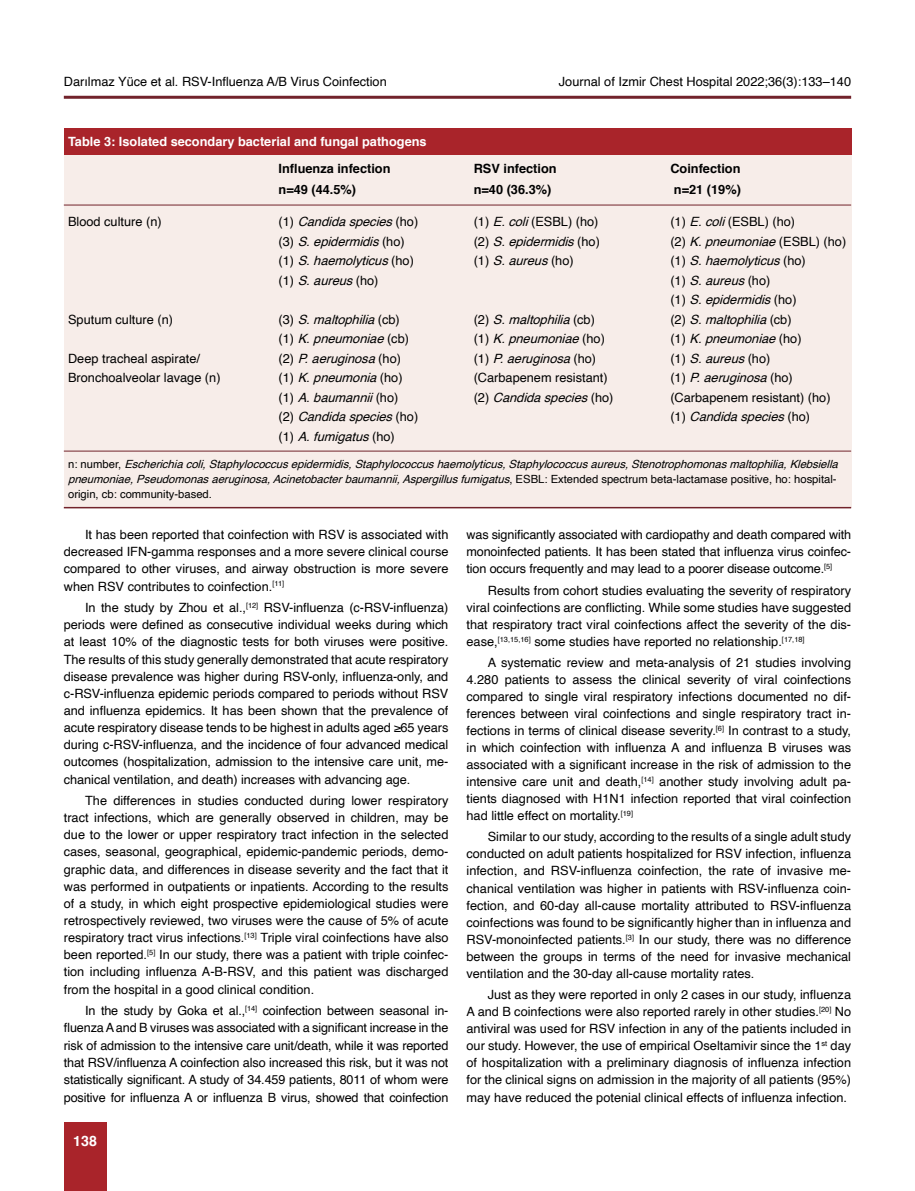
<style>
.page{position:relative;width:915px;height:1191px;background:#fff}
.page>*{position:absolute;margin:0;border:0;box-sizing:border-box;transform-origin:0 0}
.t1{font:700 14.25px "Helvetica";color:#fff}
.t2{font:12.75px/17.1px "Helvetica";color:#000;text-align:justify}
.t3{font:italic 12.75px/19.5px "Helvetica";color:#000}
.t4{font:700 12.75px "Helvetica";color:#000}
.t5{font:700 12.75px "Helvetica";color:#fff}
.t6{font:italic 11.25px/15px "Helvetica";color:#000}
.s1{font-style:normal}
.s2{font-style:italic}
</style>
<div class="page">
<div style="left:64px;top:1123px;width:42px;height:68px;background:#a9242a"></div>
<hr style="left:64px;top:96px;width:786px;height:3px;background:#72232b">
<div style="left:64px;top:152px;width:786px;height:356px;background:#f7ede9"></div>
<div style="left:64px;top:128px;width:786px;height:27px;background:#a9242a"></div>
<hr style="left:64px;top:205px;width:786px;height:1px;background:#72232b">
<hr style="left:64px;top:451px;width:786px;height:1px;background:#72232b">
<hr style="left:64px;top:507px;width:786px;height:1px;background:#72232b">
<p class="t2" style="left:64px;top:73px;width:324px">Darılmaz Yüce et al. RSV-Influenza A/B Virus Coinfection</p>
<p class="t2" style="left:558px;top:73px;width:293px">Journal of Izmir Chest Hospital 2022;36(3):133–140</p>
<p class="t5" style="left:68px;top:132px;width:360px">Table 3: Isolated secondary bacterial and fungal pathogens</p>
<p class="t4" style="left:278px;top:158px;width:113px">Influenza infection</p>
<p class="t4" style="left:473px;top:158px;width:84px">RSV infection</p>
<p class="t4" style="left:670px;top:158px;width:72px">Coinfection</p>
<p class="t4" style="left:278px;top:179px;width:79px">n=49 (44.5%)</p>
<p class="t4" style="left:473px;top:179px;width:79px">n=40 (36.3%)</p>
<p class="t4" style="left:673px;top:179px;width:68px">n=21 (19%)</p>
<p class="t2" style="left:68px;top:213px;width:95px">Blood culture (n)</p>
<p class="t3" style="left:278px;top:212px;width:141px"><span class="s1">( 1 )</span> Candidaspecies<span class="s1">( h o )</span></p>
<p class="t2" style="left:473px;top:213px;width:126px">(1) <span class="s2">E.coli</span>(ESBL) (ho)</p>
<p class="t2" style="left:670px;top:213px;width:126px">(1) <span class="s2">E.coli</span>(ESBL) (ho)</p>
<p class="t3" style="left:278px;top:232px;width:128px"><span class="s1">( 3 )</span> S.epidermidis<span class="s1">( h o )</span></p>
<p class="t3" style="left:473px;top:232px;width:128px"><span class="s1">( 2 )</span> S.epidermidis<span class="s1">( h o )</span></p>
<p class="t2" style="left:670px;top:233px;width:177px">( 2 ) <span class="s2">K.pneumoniae</span>( E S B L ) ( h o )</p>
<p class="t3" style="left:278px;top:251px;width:137px"><span class="s1">( 1 )</span> S.haemolyticus<span class="s1">( h o )</span></p>
<p class="t3" style="left:473px;top:251px;width:101px"><span class="s1">( 1 )</span> S.aureus<span class="s1">( h o )</span></p>
<p class="t3" style="left:670px;top:251px;width:137px"><span class="s1">( 1 )</span> S.haemolyticus<span class="s1">( h o )</span></p>
<p class="t3" style="left:278px;top:271px;width:101px"><span class="s1">( 1 )</span> S.aureus<span class="s1">( h o )</span></p>
<p class="t3" style="left:670px;top:271px;width:128px"><span class="s1">( 1 )</span> S.aureus<span class="s1">( h o )<br>( 1 )</span> S.epidermidis<span class="s1">( h o )</span></p>
<p class="t2" style="left:68px;top:311px;width:106px">Sputum culture (n)</p>
<p class="t3" style="left:278px;top:310px;width:123px"><span class="s1">( 3 )</span> S.maltophilia<span class="s1">( c b )</span></p>
<p class="t3" style="left:473px;top:310px;width:123px"><span class="s1">( 2 )</span> S.maltophilia<span class="s1">( c b )</span></p>
<p class="t3" style="left:670px;top:310px;width:123px"><span class="s1">( 2 )</span> S.maltophilia<span class="s1">( c b )</span></p>
<p class="t3" style="left:278px;top:329px;width:132px"><span class="s1">( 1 )</span> K.pneumoniae<span class="s1">( c b )</span></p>
<p class="t3" style="left:473px;top:329px;width:133px"><span class="s1">( 1 )</span> K.pneumoniae<span class="s1">( h o )</span></p>
<p class="t3" style="left:670px;top:329px;width:133px"><span class="s1">( 1 )</span> K.pneumoniae<span class="s1">( h o )</span></p>
<p class="t2" style="left:68px;top:350px;width:133px">Deep tracheal aspirate/</p>
<p class="t3" style="left:278px;top:349px;width:124px"><span class="s1">( 2 )</span> P.aeruginosa<span class="s1">( h o )</span></p>
<p class="t3" style="left:473px;top:349px;width:124px"><span class="s1">( 1 )</span> P.aeruginosa<span class="s1">( h o )</span></p>
<p class="t3" style="left:670px;top:349px;width:101px"><span class="s1">( 1 )</span> S.aureus<span class="s1">( h o )</span></p>
<p class="t2" style="left:68px;top:369px;width:154px">Bronchoalveolar lavage (n)</p>
<p class="t3" style="left:278px;top:368px;width:126px"><span class="s1">( 1 )</span> K.pneumonia<span class="s1">( h o )</span></p>
<p class="t2" style="left:473px;top:369px;width:135px">(Carbapenem resistant)</p>
<p class="t3" style="left:670px;top:368px;width:124px"><span class="s1">( 1 )</span> P.aeruginosa<span class="s1">( h o )</span></p>
<p class="t3" style="left:278px;top:388px;width:121px"><span class="s1">( 1 )</span> A.baumannii<span class="s1">( h o )</span></p>
<p class="t3" style="left:473px;top:388px;width:141px"><span class="s1">( 2 )</span> Candidaspecies<span class="s1">( h o )</span></p>
<p class="t2" style="left:670px;top:389px;width:162px">(Carbapenem resistant) (ho)</p>
<p class="t3" style="left:278px;top:407px;width:141px"><span class="s1">( 2 )</span> Candidaspecies<span class="s1">( h o )</span></p>
<p class="t3" style="left:670px;top:407px;width:141px"><span class="s1">( 1 )</span> Candidaspecies<span class="s1">( h o )</span></p>
<p class="t3" style="left:278px;top:427px;width:118px"><span class="s1">( 1 )</span> A.fumigatus<span class="s1">( h o )</span></p>
<p class="t6" style="left:68px;top:457px;width:775px"><span class="s1">n : n u m b e r ,</span> Escherichiacoli,Staphylococcusepidermidis,Staphylococcushaemolyticus,Staphylococcusaureus,Stenotrophomonasmaltophilia,Klebsiella pneumoniae,Pseudomonasaeruginosa,Acinetobacterbaumannii,Aspergillusfumigatus<span class="s1">, E S B L : E x t e n d e d s p e c t r u m b e t a - l a c t a m a s e p o s i t i v e , h o : h o s p i t a l - origin, cb: community-based.</span></p>
<p class="t2" style="left:64px;top:526px;width:386px;text-indent:21px">It has been reported that coinfection with RSV is associated with decreased IFN-gamma responses and a more severe clinical course compared to other viruses, and airway obstruction is more severe when RSV contributes to coinfection.<sup>[11]</sup></p>
<p class="t2" style="left:64px;top:599px;width:386px;text-indent:21px">In the study by Zhou et al.,<sup>[12]</sup> RSV-influenza (c-RSV-influenza) periods were defined as consecutive individual weeks during which at least 10% of the diagnostic tests for both viruses were positive.<br>The results of this study generally demonstrated that acute respiratory disease prevalence was higher during RSV-only, influenza-only, and c-RSV-influenza epidemic periods compared to periods without RSV and influenza epidemics. It has been shown that the prevalence of acute respiratory disease tends to be highest in adults aged ≥65 years during c-RSV-influenza, and the incidence of four advanced medical outcomes (hospitalization, admission to the intensive care unit, me&shy;chanical ventilation, and death) increases with advancing age.</p>
<p class="t2" style="left:64px;top:792px;width:386px;text-indent:21px">The differences in studies conducted during lower respiratory tract infections, which are generally observed in children, may be due to the lower or upper respiratory tract infection in the selected cases, seasonal, geographical, epidemic-pandemic periods, demo&shy;graphic data, and differences in disease severity and the fact that it was performed in outpatients or inpatients. According to the results of a study, in which eight prospective epidemiological studies were retrospectively reviewed, two viruses were the cause of 5% of acute respiratory tract virus infections.<sup>[13]</sup> Triple viral coinfections have also been reported.<sup>[5]</sup> In our study, there was a patient with triple coinfec&shy;tion including influenza A-B-RSV, and this patient was discharged from the hospital in a good clinical condition.</p>
<p class="t2" style="left:64px;top:1002px;width:386px;text-indent:21px">In the study by Goka et al.,<sup>[14]</sup> coinfection between seasonal in&shy;fluenza A and B viruses was associated with a significant increase in the risk of admission to the intensive care unit/death, while it was reported that RSV/influenza A coinfection also increased this risk, but it was not statistically significant. A study of 34.459 patients, 8011 of whom were positive for influenza A or influenza B virus, showed that coinfection</p>
<p class="t1" style="left:73px;top:1129px;width:25px">138</p>
<p class="t2" style="left:466px;top:526px;width:386px">was significantly associated with cardiopathy and death compared with monoinfected patients. It has been stated that influenza virus coinfec&shy;tion occurs frequently and may lead to a poorer disease outcome.<sup>[5]</sup></p>
<p class="t2" style="left:466px;top:582px;width:386px;text-indent:21px">Results from cohort studies evaluating the severity of respiratory viral coinfections are conflicting. While some studies have suggested that respiratory tract viral coinfections affect the severity of the dis&shy;ease,<sup>[13,15,16]</sup> some studies have reported no relationship.<sup>[17,18]</sup></p>
<p class="t2" style="left:466px;top:654px;width:386px;text-indent:21px">A systematic review and meta-analysis of 21 studies involving 4.280 patients to assess the clinical severity of viral coinfections compared to single viral respiratory infections documented no dif&shy;ferences between viral coinfections and single respiratory tract in&shy;fections in terms of clinical disease severity.<sup>[6]</sup> In contrast to a study, in which coinfection with influenza A and influenza B viruses was associated with a significant increase in the risk of admission to the intensive care unit and death,<sup>[14]</sup> another study involving adult pa&shy;tients diagnosed with H1N1 infection reported that viral coinfection had little effect on mortality.<sup>[19]</sup></p>
<p class="t2" style="left:466px;top:828px;width:386px;text-indent:21px">Similar to our study, according to the results of a single adult study conducted on adult patients hospitalized for RSV infection, influenza infection, and RSV-influenza coinfection, the rate of invasive me&shy;chanical ventilation was higher in patients with RSV-influenza coin&shy;fection, and 60-day all-cause mortality attributed to RSV-influenza coinfections was found to be significantly higher than in influenza and RSV-monoinfected patients.<sup>[3]</sup> In our study, there was no difference between the groups in terms of the need for invasive mechanical ventilation and the 30-day all-cause mortality rates.</p>
<p class="t2" style="left:466px;top:986px;width:386px;text-indent:21px">Just as they were reported in only 2 cases in our study, influenza A and B coinfections were also reported rarely in other studies.<sup>[20]</sup> No antiviral was used for RSV infection in any of the patients included in our study. However, the use of empirical Oseltamivir since the 1<sup>st</sup> day of hospitalization with a preliminary diagnosis of influenza infection for the clinical signs on admission in the majority of all patients (95%) may have reduced the potenial clinical effects of influenza infection.</p>
</div>
